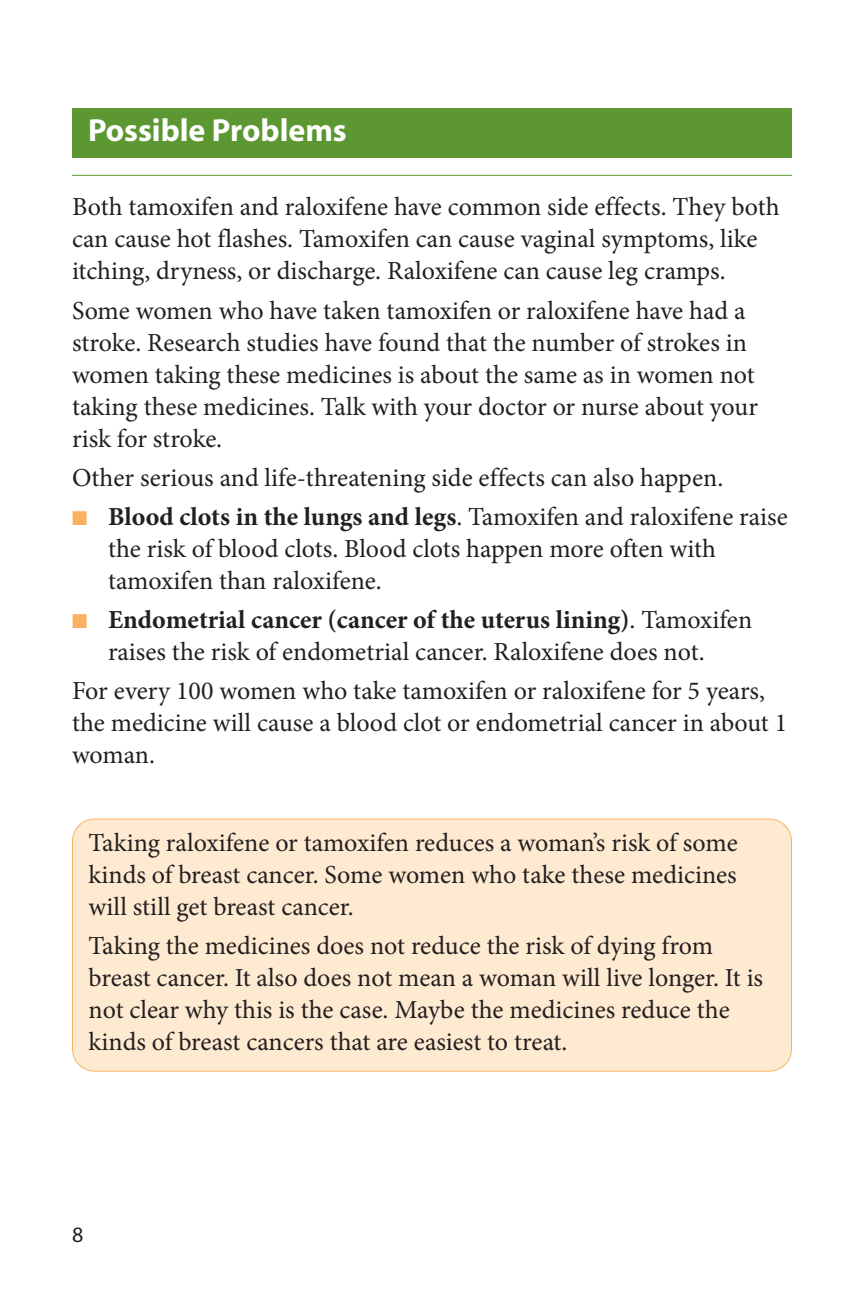
<style>
.page{position:relative;width:864px;height:1296px;background:#fff}
.page>*{position:absolute;margin:0;border:0;box-sizing:border-box;transform-origin:0 0}
.t1{font:700 32px "Myriad";color:#fff}
.t2{font:26px/32px "Minion Pro";color:#231f20}
.t3{font:22px "Myriad";color:#231f20}
.s1{color:#fab061}
.s2{font-weight:700}
</style>
<div class="page">
<div style="left:72px;top:108px;width:720px;height:49px;background:#5c9731"></div>
<hr style="left:72px;top:175px;width:720px;height:1px;background:#5c9731">
<div style="left:73px;top:820px;width:718px;height:251px;background:#fee9d1;border-radius:22px"></div>
<div style="left:72px;top:819px;width:720px;height:253px;border:2px solid #fab061;border-radius:23px"></div>
<p class="t1" style="left:88px;top:118px;width:260px">Possible Problems</p>
<p class="t2" style="left:72px;top:193px;width:709px">Both tamoxifen and raloxifene have common side effects. They both can cause hot flashes. Tamoxifen can cause vaginal symptoms, like itching, dryness, or discharge. Raloxifene can cause leg cramps.</p>
<p class="t2" style="left:72px;top:297px;width:688px">Some women who have taken tamoxifen or raloxifene have had a stroke. Research studies have found that the number of strokes in women taking these medicines is about the same as in women not taking these medicines. Talk with your doctor or nurse about your risk for stroke.</p>
<p class="t2" style="left:72px;top:464px;width:653px">Other serious and life-threatening side effects can also happen.</p>
<p class="t2" style="left:108px;top:503px;width:681px;text-indent:-36px"><span class="s1">■</span> <span class="s2">Blood clots in the lungs and legs</span>. Tamoxifen and raloxifene raise the risk of blood clots. Blood clots happen more often with tamoxifen than raloxifene.</p>
<p class="t2" style="left:72px;top:606px;width:682px;text-align:center"><span class="s1">■</span> <span class="s2">Endometrial cancer (cancer of the uterus lining)</span>. Tamoxifen raises the risk of endometrial cancer. Raloxifene does not.</p>
<p class="t2" style="left:72px;top:677px;width:717px">For every 100 women who take tamoxifen or raloxifene for 5 years, the medicine will cause a blood clot or endometrial cancer in about 1 woman.</p>
<p class="t2" style="left:89px;top:829px;width:651px;text-align:justify">Taking raloxifene or tamoxifen reduces a woman’s risk of some kinds of breast cancer. Some women who take these medicines will still get breast cancer.</p>
<p class="t2" style="left:89px;top:932px;width:676px">Taking the medicines does not reduce the risk of dying from breast cancer. It also does not mean a woman will live longer. It is not clear why this is the case. Maybe the medicines reduce the kinds of breast cancers that are easiest to treat.</p>
<p class="t3" style="left:72px;top:1226px;width:13px">8</p>
</div>
